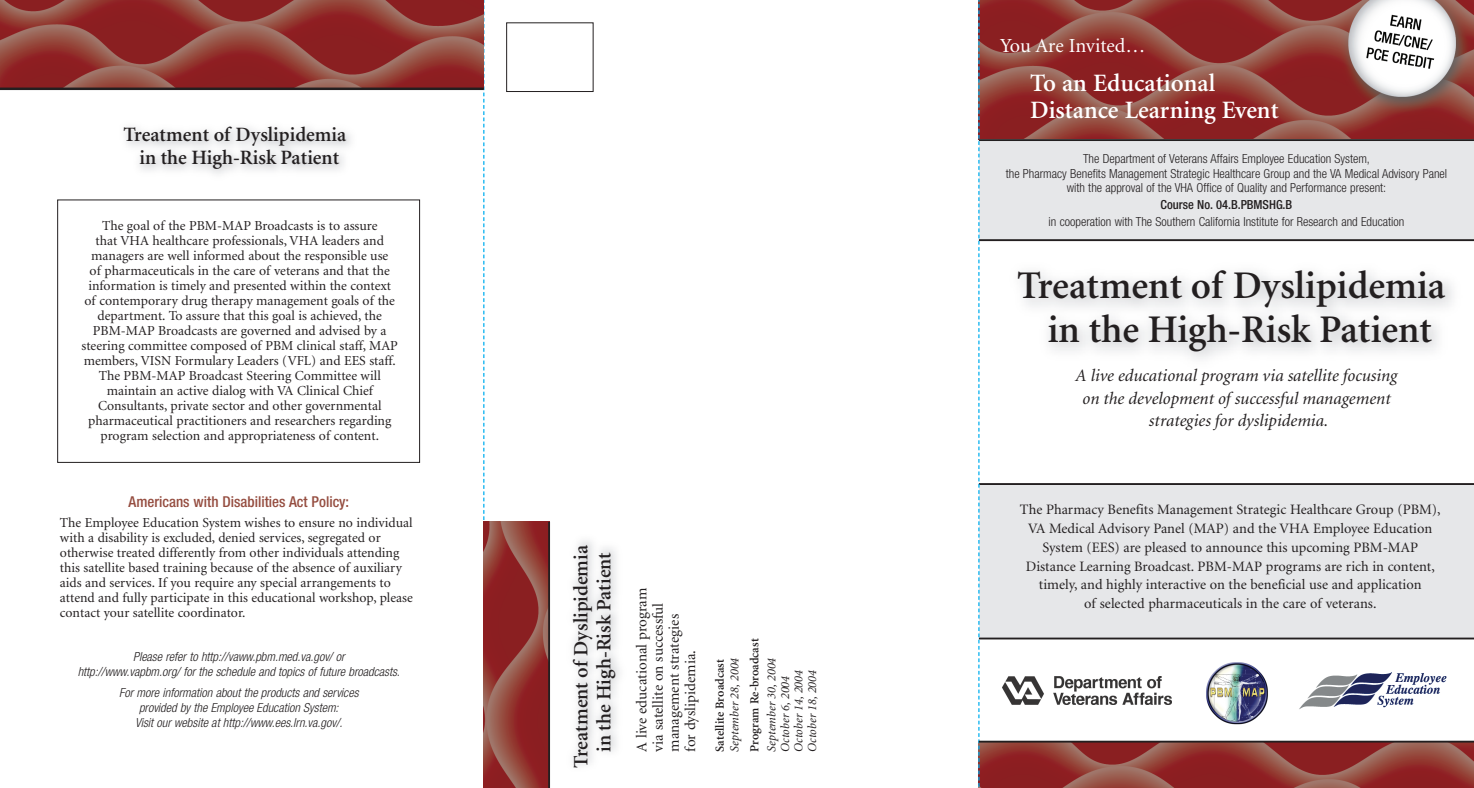
<style>
.page{position:relative;width:1474px;height:788px;background:#fff}
.page>*{position:absolute;margin:0;border:0;box-sizing:border-box;transform-origin:0 0}
.t1{font:600 39.12px/43.8px "Minion";color:#231f20;text-align:center}
.t2{font:600 25px/27.5px "Minion";color:#fff}
.t3{font:600 20.38px/22.8px "Minion";color:#231f20;text-align:center}
.t4{font:20px "Minion";letter-spacing:-.01em;color:#fff}
.t5{font:italic 17.5px/22.5px "Minion";color:#231f20;text-align:center}
.t6{font:15px/16.2px "Minion";color:#231f20}
.t7{font:500 condensed 15px "Helvetica Neue";color:#954d40}
.t8{font:14.38px/18.8px "Minion";color:#231f20;text-align:center}
.t9{font:13.75px/15px "Minion";color:#231f20}
.t10{font:300 condensed 12.5px/14.4px "Helvetica Neue";color:#231f20;text-align:center}
.t11{font:italic 300 condensed 12.5px/15px "Helvetica Neue";color:#231f20;text-align:center}
.t12{font:500 condensed 12.5px "Helvetica Neue";color:#231f20}
.t13{font:italic 12.38px/13.5px "Minion";color:#231f20}
.t14{font:600 12.38px "Minion";color:#231f20}
</style>
<div class="page">
<img style="left:979px;top:0;width:495px;height:139px">
<img style="left:979px;top:742px;width:495px;height:46px">
<div style="left:979px;top:139px;width:495px;height:100px;background:#e6e7e9"></div>
<div style="left:979px;top:483px;width:495px;height:155px;background:#e6e7e9"></div>
<hr style="left:979px;top:139px;width:495px;height:2px;background:#231f20">
<hr style="left:979px;top:239px;width:495px;height:2px;background:#231f20">
<hr style="left:979px;top:483px;width:495px;height:2px;background:#231f20">
<hr style="left:979px;top:637px;width:495px;height:2px;background:#231f20">
<img style="left:1002px;top:676px;width:169px;height:28px">
<img style="left:1206px;top:662px;width:62px;height:63px">
<img style="left:1299px;top:672px;width:148px;height:38px">
<svg style="left:483px;top:90px;width:1px;height:698px"></svg>
<svg style="left:978px;top:0;width:1px;height:788px"></svg>
<img style="left:484px;top:522px;width:64px;height:265px">
<hr style="left:548px;top:522px;width:2px;height:266px;background:#231f20">
<div style="left:57px;top:199px;width:363px;height:264px;border:1px solid #231f20"></div>
<hr style="left:979px;top:740px;width:495px;height:2px;background:#231f20">
<img style="left:0;top:0;width:484px;height:88px">
<hr style="left:0;top:88px;width:484px;height:2px;background:#231f20">
<div style="left:506px;top:22px;width:87px;height:70px;border:1px solid #231f20"></div>
<h3 class="t3" style="left:124px;top:125px;width:224px">Treatment of Dyslipidemia in the High-Risk Patient</h3>
<p class="t9" style="left:82px;top:219px;width:318px;text-align:center">The goal of the PBM-MAP Broadcasts is to assure<br>that VHA healthcare professionals, VHA leaders and managers are well informed about the responsible use<br>of pharmaceuticals in the care of veterans and that the information is timely and presented within the context of contemporary drug therapy management goals of the department. To assure that this goal is achieved, the PBM-MAP Broadcasts are governed and advised by a steering committee composed of PBM clinical staff, MAP members, VISN Formulary Leaders (VFL) and EES staff.<br>The PBM-MAP Broadcast Steering Committee will maintain an active dialog with VA Clinical Chief Consultants, private sector and other governmental pharmaceutical practitioners and researchers regarding program selection and appropriateness of content.</p>
<p class="t7" style="left:129px;top:496px;width:222px">Americans with Disabilities Act Policy:</p>
<p class="t9" style="left:60px;top:516px;width:354px">The Employee Education System wishes to ensure no individual with a disability is excluded, denied services, segregated or otherwise treated differently from other individuals attending this satellite based training because of the absence of auxiliary aids and services. If you require any special arrangements to attend and fully participate in this educational workshop, please contact your satellite coordinator.</p>
<p class="t11" style="left:78px;top:650px;width:324px">Please refer to http://vaww.pbm.med.va.gov/ or<br>http://www.vapbm.org/ for the schedule and topics of future broadcasts.</p>
<p class="t11" style="left:119px;top:686px;width:241px">For more information about the products and services provided by the Employee Education System:<br>Visit our website at http://www.ees.lrn.va.gov/.</p>
<h3 class="t3" style="left:571px;top:767px;width:224px;rotate:-90deg">Treatment of Dyslipidemia in the High-Risk Patient</h3>
<p class="t6" style="left:635px;top:751px;width:166px;rotate:-90deg">A live educational program via satellite on successful management strategies<br>for dyslipidemia.</p>
<p class="t14" style="left:715px;top:751px;width:94px;rotate:-90deg">Satellite Broadcast</p>
<p class="t13" style="left:729px;top:751px;width:95px;rotate:-90deg">September 28, 2004</p>
<p class="t14" style="left:750px;top:751px;width:115px;rotate:-90deg">Program Re-broadcast</p>
<p class="t13" style="left:766px;top:751px;width:95px;rotate:-90deg">September 30, 2004<br>October 6, 2004<br>October 14, 2004<br>October 18, 2004</p>
<h3 class="t4" style="left:1000px;top:37px;width:147px">You Are Invited…</h3>
<h2 class="t2" style="left:1030px;top:71px;width:250px">To an Educational<br>Distance Learning Event</h2>
<p class="t10" style="left:1006px;top:153px;width:443px">The Department of Veterans Affairs Employee Education System,<br>the Pharmacy Benefits Management Strategic Healthcare Group and the VA Medical Advisory Panel with the approval of the VHA Office of Quality and Performance present:</p>
<p class="t12" style="left:1160px;top:200px;width:133px">Course No. 04.B.PBMSHG.B</p>
<p class="t10" style="left:1048px;top:215px;width:357px">in cooperation with The Southern California Institute for Research and Education</p>
<h1 class="t1" style="left:1017px;top:267px;width:430px">Treatment of Dyslipidemia in the High-Risk Patient</h1>
<p class="t5" style="left:1075px;top:366px;width:323px">A live educational program via satellite focusing on the development of successful management strategies for dyslipidemia.</p>
<p class="t8" style="left:1020px;top:501px;width:422px">The Pharmacy Benefits Management Strategic Healthcare Group (PBM), VA Medical Advisory Panel (MAP) and the VHA Employee Education System (EES) are pleased to announce this upcoming PBM-MAP Distance Learning Broadcast. PBM-MAP programs are rich in content, timely, and highly interactive on the beneficial use and application<br>of selected pharmaceuticals in the care of veterans.</p>
</div>
